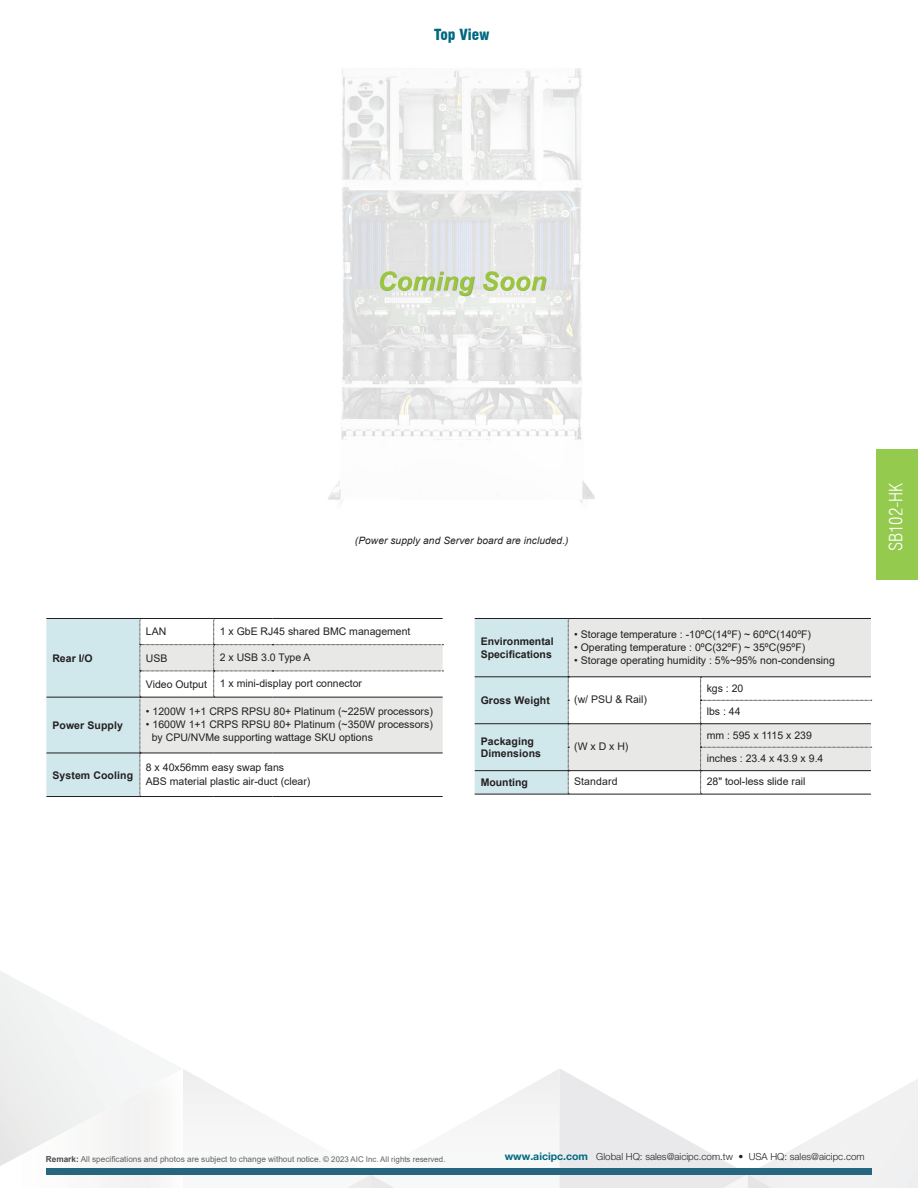
<style>
.page{position:relative;width:918px;height:1188px;background:#fff}
.page>*{position:absolute;margin:0;border:0;box-sizing:border-box;transform-origin:0 0}
.t1{font:300 condensed 18px "Swiss 721 BT";color:#fff}
.t2{font:900 condensed 15px "Swiss 721 BT";color:#00687f}
.t3{font:10.5px "Arial";color:#231f20}
.t4{font:700 10.5px/12.9px "Arial";letter-spacing:.01em;color:#231f20}
.t5{font:700 10.5px "Helvetica Neue LT Pro";color:#00687f}
.t6{font:italic 10.2px "Arial";letter-spacing:.01em;color:#231f20}
.t7{font:300 9.75px "Helvetica Neue LT Pro";color:#231f20}
.t8{font:8.25px "Arial";color:#636366}
.s1{font-weight:700;color:#4b4c4d}
.s2{font-size:7.8px}
</style>
<div class="page">
<svg style="left:0;top:971px;width:795px;height:217px"></svg>
<div style="left:876px;top:449px;width:42px;height:130px;background:#94ca4e"></div>
<svg style="left:46px;top:618px;width:397px;height:178px"></svg>
<hr style="left:140px;top:753px;width:74px;height:1px;background:#231f20">
<hr style="left:214px;top:753px;width:58px;height:1px;background:#231f20">
<hr style="left:272px;top:753px;width:171px;height:1px;background:#231f20">
<hr style="left:46px;top:796px;width:94px;height:1px;background:#231f20">
<hr style="left:140px;top:796px;width:74px;height:1px;background:#231f20">
<hr style="left:214px;top:796px;width:58px;height:1px;background:#231f20">
<hr style="left:272px;top:796px;width:171px;height:1px;background:#231f20">
<hr style="left:475px;top:794px;width:93px;height:1px;background:#231f20">
<hr style="left:568px;top:794px;width:74px;height:1px;background:#231f20">
<hr style="left:642px;top:794px;width:59px;height:1px;background:#231f20">
<hr style="left:701px;top:794px;width:170px;height:1px;background:#231f20">
<svg style="left:475px;top:618px;width:397px;height:176px"></svg>
<img style="left:328px;top:68px;width:267px;height:436px">
<div style="left:46px;top:1168px;width:826px;height:7px;background:#26677f"></div>
<p class="t2" style="left:434px;top:25px;width:57px">Top View</p>
<p class="t6" style="left:355px;top:534px;width:215px">(Power supply and Server board are included.)</p>
<p class="t4" style="left:52px;top:652px;width:42px">Rear I/O</p>
<p class="t4" style="left:52px;top:719px;width:72px">Power Supply</p>
<p class="t4" style="left:52px;top:769px;width:82px">System Cooling</p>
<p class="t3" style="left:146px;top:624px;width:22px">LAN</p>
<p class="t3" style="left:220px;top:624px;width:192px">1 x GbE RJ45 shared BMC management</p>
<p class="t3" style="left:146px;top:651px;width:23px">USB</p>
<p class="t3" style="left:220px;top:650px;width:92px">2 x USB 3.0 Type A</p>
<p class="t3" style="left:146px;top:677px;width:63px">Video Output</p>
<p class="t3" style="left:220px;top:676px;width:144px">1 x mini-display port connector</p>
<p class="t3" style="left:146px;top:704px;width:288px">• 1200W 1+1 CRPS RPSU 80+ Platinum (~225W processors)</p>
<p class="t3" style="left:146px;top:717px;width:288px">• 1600W 1+1 CRPS RPSU 80+ Platinum (~350W processors)</p>
<p class="t3" style="left:152px;top:730px;width:223px">by CPU/NVMe supporting wattage SKU options</p>
<p class="t3" style="left:146px;top:760px;width:140px">8 x 40x56mm easy swap fans</p>
<p class="t3" style="left:146px;top:774px;width:166px">ABS material plastic air-duct (clear)</p>
<p class="t4" style="left:481px;top:635px;width:74px">Environmental<br>Specifications</p>
<p class="t3" style="left:574px;top:627px;width:238px">• Storage temperature : -10ºC(14ºF) ~ 60ºC(140ºF)</p>
<p class="t3" style="left:574px;top:640px;width:233px">• Operating temperature : 0ºC(32ºF) ~ 35ºC(95ºF)</p>
<p class="t3" style="left:574px;top:653px;width:262px">• Storage operating humidity : 5%~95% non-condensing</p>
<p class="t4" style="left:481px;top:694px;width:71px">Gross Weight</p>
<p class="t3" style="left:574px;top:692px;width:74px">(w/ PSU &amp; Rail)</p>
<p class="t4" style="left:481px;top:735px;width:62px">Packaging<br>Dimensions</p>
<p class="t3" style="left:574px;top:739px;width:56px">(W x D x H)</p>
<p class="t3" style="left:707px;top:681px;width:38px">kgs : 20</p>
<p class="t3" style="left:707px;top:704px;width:35px">lbs : 44</p>
<p class="t3" style="left:707px;top:728px;width:107px">mm : 595 x 1115 x 239</p>
<p class="t3" style="left:707px;top:751px;width:118px">inches : 23.4 x 43.9 x 9.4</p>
<p class="t4" style="left:481px;top:776px;width:49px">Mounting</p>
<p class="t3" style="left:574px;top:775px;width:45px">Standard</p>
<p class="t3" style="left:707px;top:775px;width:100px">28" tool-less slide rail</p>
<p class="t1" style="left:885px;top:551px;width:70px;rotate:-90deg">SB102-HK</p>
<p class="t8" style="left:46px;top:1153px;width:401px"><span class="s1">Remark:</span> All specifications and photos are subject to change without notice. <span class="s2">© 2023 AIC Inc. All rights reserved.</span></p>
<p class="t5" style="left:505px;top:1150px;width:85px">www.aicipc.com</p>
<p class="t7" style="left:596px;top:1151px;width:270px">Global HQ: sales@aicipc.com.tw • USA HQ: sales@aicipc.com</p>
</div>
